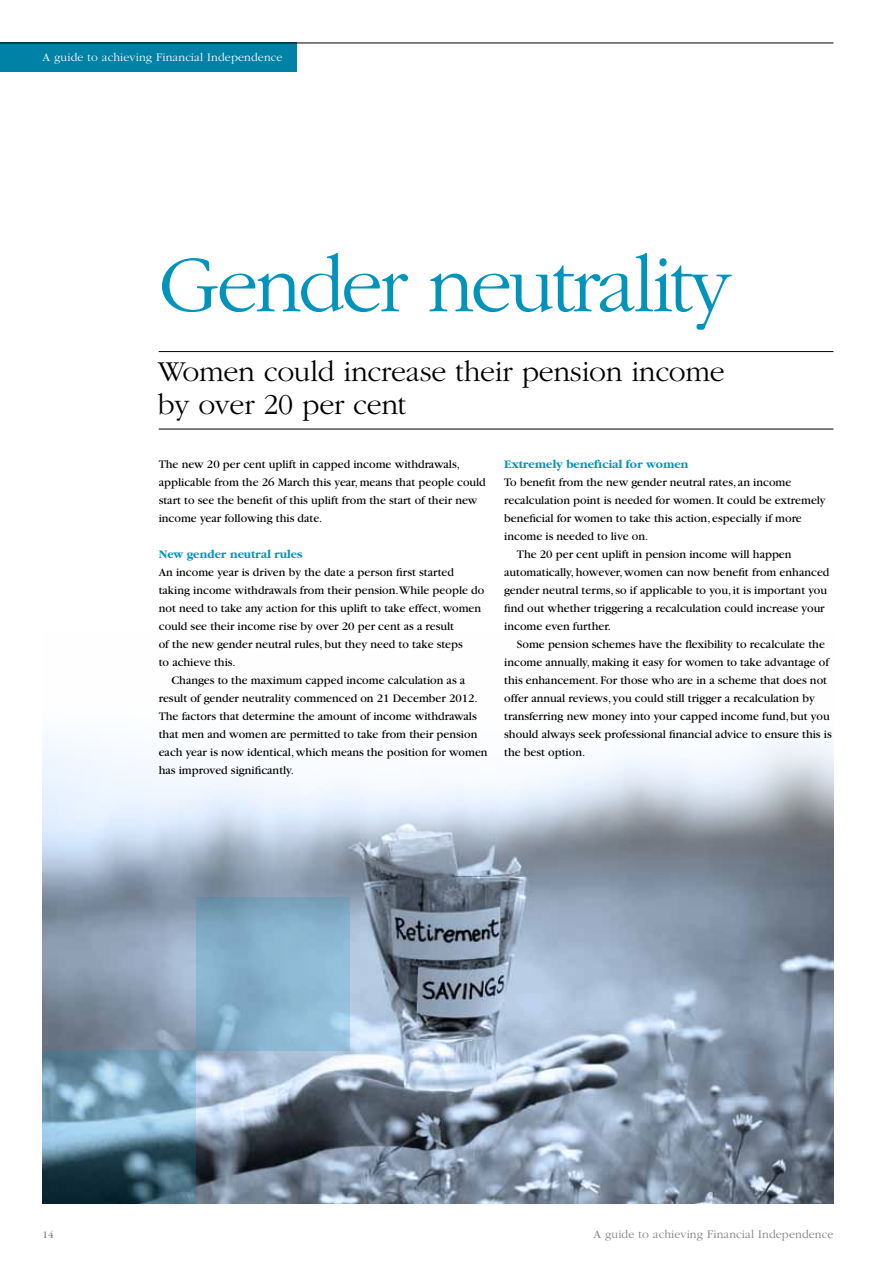
<style>
.page{position:relative;width:893px;height:1263px;background:#fff}
.page>*{position:absolute;margin:0;border:0;box-sizing:border-box;transform-origin:0 0}
.t1{font:300 82.95px "Garamond";letter-spacing:-.04em;color:#0094bc}
.t2{font:300 30px/33px "Garamond";letter-spacing:-.01em;color:#000}
.t3{font:12px/18px "Garamond";color:#000}
.t4{font:700 12px "Garamond";color:#0094bc}
.t5{font:300 12px "Garamond";letter-spacing:.01em;color:#7a7e7a}
.t6{font:300 12px "Garamond";letter-spacing:.01em;color:#fff}
.t7{font:10.5px "Garamond";color:#7a7e7a}
</style>
<div class="page">
<img style="left:43px;top:739px;width:790px;height:464px">
<div style="left:0;top:43px;width:296px;height:29px;background:#0082a7"></div>
<hr style="left:0;top:43px;width:833px;height:1px;background:#000">
<hr style="left:159px;top:351px;width:674px;height:1px;background:#000">
<hr style="left:159px;top:429px;width:674px;height:1px;background:#000">
<svg style="left:43px;top:1050px;width:153px;height:153px;background:#60869b"></svg>
<svg style="left:196px;top:897px;width:153px;height:153px;background:#86b1cb"></svg>
<p class="t6" style="left:43px;top:51px;width:242px">A guide to achieving Financial Independence</p>
<h1 class="t1" style="left:159px;top:240px;width:574px">Gender neutrality</h1>
<h2 class="t2" style="left:158px;top:356px;width:568px">Women could increase their pension income by over 20 per cent</h2>
<p class="t3" style="left:159px;top:455px;width:329px">The new 20 per cent uplift in capped income withdrawals, applicable from the 26 March this year, means that people could start to see the benefit of this uplift from the start of their new income year following this date.</p>
<p class="t4" style="left:159px;top:548px;width:145px">New gender neutral rules</p>
<p class="t3" style="left:159px;top:563px;width:297px">An income year is driven by the date a person first started</p>
<p class="t3" style="left:159px;top:581px;width:327px">taking income withdrawals from their pension.While people do</p>
<p class="t3" style="left:159px;top:599px;width:324px">not need to take any action for this uplift to take effect, women</p>
<p class="t3" style="left:159px;top:617px;width:297px">could see their income rise by over 20 per cent as a result</p>
<p class="t3" style="left:159px;top:635px;width:306px">of the new gender neutral rules, but they need to take steps</p>
<p class="t3" style="left:159px;top:653px;width:79px">to achieve this.</p>
<p class="t3" style="left:171px;top:671px;width:295px">Changes to the maximum capped income calculation as a</p>
<p class="t3" style="left:159px;top:689px;width:320px">result of gender neutrality commenced on 21 December 2012.</p>
<p class="t3" style="left:159px;top:707px;width:320px">The factors that determine the amount of income withdrawals</p>
<p class="t3" style="left:159px;top:725px;width:320px">that men and women are permitted to take from their pension</p>
<p class="t3" style="left:159px;top:743px;width:330px">each year is now identical, which means the position for women</p>
<p class="t3" style="left:159px;top:761px;width:137px">has improved significantly.</p>
<p class="t4" style="left:504px;top:458px;width:186px">Extremely beneficial for women</p>
<p class="t3" style="left:504px;top:473px;width:289px">To benefit from the new gender neutral rates, an income</p>
<p class="t3" style="left:504px;top:491px;width:323px">recalculation point is needed for women. It could be extremely</p>
<p class="t3" style="left:504px;top:509px;width:299px">beneficial for women to take this action, especially if more</p>
<p class="t3" style="left:504px;top:527px;width:146px">income is needed to live on.</p>
<p class="t3" style="left:517px;top:545px;width:276px">The 20 per cent uplift in pension income will happen</p>
<p class="t3" style="left:504px;top:563px;width:327px">automatically, however, women can now benefit from enhanced</p>
<p class="t3" style="left:504px;top:581px;width:324px">gender neutral terms, so if applicable to you, it is important you</p>
<p class="t3" style="left:504px;top:599px;width:322px">find out whether triggering a recalculation could increase your</p>
<p class="t3" style="left:504px;top:617px;width:108px">income even further.</p>
<p class="t3" style="left:517px;top:635px;width:309px">Some pension schemes have the flexibility to recalculate the</p>
<p class="t3" style="left:504px;top:653px;width:326px">income annually, making it easy for women to take advantage of</p>
<p class="t3" style="left:504px;top:671px;width:324px">this enhancement. For those who are in a scheme that does not</p>
<p class="t3" style="left:504px;top:689px;width:312px">offer annual reviews, you could still trigger a recalculation by</p>
<p class="t3" style="left:504px;top:707px;width:327px">transferring new money into your capped income fund, but you</p>
<p class="t3" style="left:504px;top:725px;width:329px">should always seek professional financial advice to ensure this is</p>
<p class="t3" style="left:504px;top:743px;width:83px">the best option.</p>
<p class="t7" style="left:43px;top:1229px;width:13px">14</p>
<p class="t5" style="left:593px;top:1228px;width:242px">A guide to achieving Financial Independence</p>
</div>
